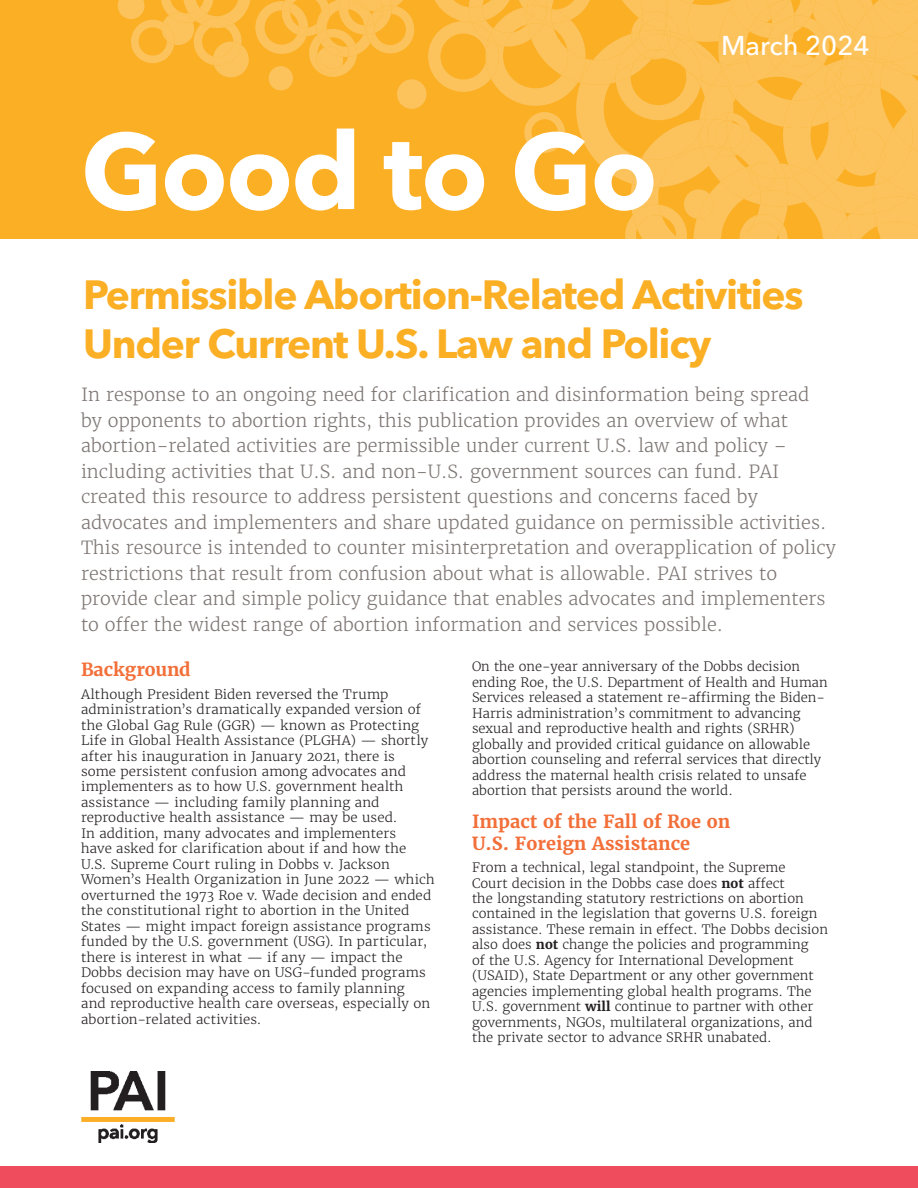
<style>
.page{position:relative;width:918px;height:1188px;background:#fff}
.page>*{position:absolute;margin:0;border:0;box-sizing:border-box;transform-origin:0 0}
.t1{font:700 106.5px "Avenir Next LT Pro";letter-spacing:-.02em;color:#fff}
.t2{font:700 40.5px/49.2px "Avenir Next LT Pro";letter-spacing:-.03em;color:#fbaf25}
.t3{font:500 27px "Avenir Next LT Pro";color:#fff}
.t4{font:300 18px/25.5px "Merriweather";color:#7d7673}
.t5{font:700 18px/21.6px "Merriweather";color:#f26f39}
.BODY{font:300 12.9px/15.5px "Merriweather";color:#231f20}
.s1{font-weight:700}
</style>
<div class="page">
<div style="left:0;top:0;width:918px;height:239px;background:#fbaf25"></div>
<svg style="left:118px;top:0;width:800px;height:239px"></svg>
<img style="left:81px;top:1072px;width:94px;height:70px">
<div style="left:0;top:1166px;width:918px;height:22px;background:#ef4d5e"></div>
<p class="t1" style="left:81px;top:107px;width:578px">Good to Go</p>
<p class="t3" style="left:721px;top:30px;width:150px">March 2024</p>
<p class="t2" style="left:83px;top:270px;width:722px">Permissible Abortion-Related Activities<br>Under Current U.S. Law and Policy</p>
<p class="t4" style="left:81px;top:382px;width:757px">In response to an ongoing need for clarification and disinformation being spread<br>by opponents to abortion rights, this publication provides an overview of what abortion-related activities are permissible under current U.S. law and policy – including activities that U.S. and non-U.S. government sources can fund. PAI created this resource to address persistent questions and concerns faced by advocates and implementers and share updated guidance on permissible activities.<br>This resource is intended to counter misinterpretation and overapplication of policy restrictions that result from confusion about what is allowable. PAI strives to provide clear and simple policy guidance that enables advocates and implementers to offer the widest range of abortion information and services possible.</p>
<p class="t5" style="left:81px;top:659px;width:111px">Background</p>
<p class="BODY" style="left:81px;top:686px;width:355px">Although President Biden reversed the Trump administration’s dramatically expanded version of the Global Gag Rule (GGR) — known as Protecting Life in Global Health Assistance (PLGHA) — shortly after his inauguration in January 2021, there is<br>some persistent confusion among advocates and implementers as to how U.S. government health assistance — including family planning and reproductive health assistance — may be used.<br>In addition, many advocates and implementers<br>have asked for clarification about if and how the U.S. Supreme Court ruling in Dobbs v. Jackson Women’s Health Organization in June 2022 — which overturned the 1973 Roe v. Wade decision and ended the constitutional right to abortion in the United States — might impact foreign assistance programs funded by the U.S. government (USG). In particular, there is interest in what — if any — impact the Dobbs decision may have on USG-funded programs focused on expanding access to family planning<br>and reproductive health care overseas, especially on abortion-related activities.</p>
<p class="BODY" style="left:472px;top:659px;width:357px">On the one-year anniversary of the Dobbs decision ending Roe, the U.S. Department of Health and Human Services released a statement re-affirming the Biden-Harris administration’s commitment to advancing sexual and reproductive health and rights (SRHR) globally and provided critical guidance on allowable abortion counseling and referral services that directly address the maternal health crisis related to unsafe abortion that persists around the world.</p>
<p class="t5" style="left:472px;top:811px;width:260px">Impact of the Fall of Roe on<br>U.S. Foreign Assistance</p>
<p class="BODY" style="left:472px;top:860px;width:357px">From a technical, legal standpoint, the Supreme<br>Court decision in the Dobbs case does <span class="s1">not</span> affect<br>the longstanding statutory restrictions on abortion contained in the legislation that governs U.S. foreign assistance. These remain in effect. The Dobbs decision also does <span class="s1">not</span> change the policies and programming<br>of the U.S. Agency for International Development (USAID), State Department or any other government agencies implementing global health programs. The U.S. government <span class="s1">will</span> continue to partner with other governments, NGOs, multilateral organizations, and the private sector to advance SRHR unabated.</p>
</div>
